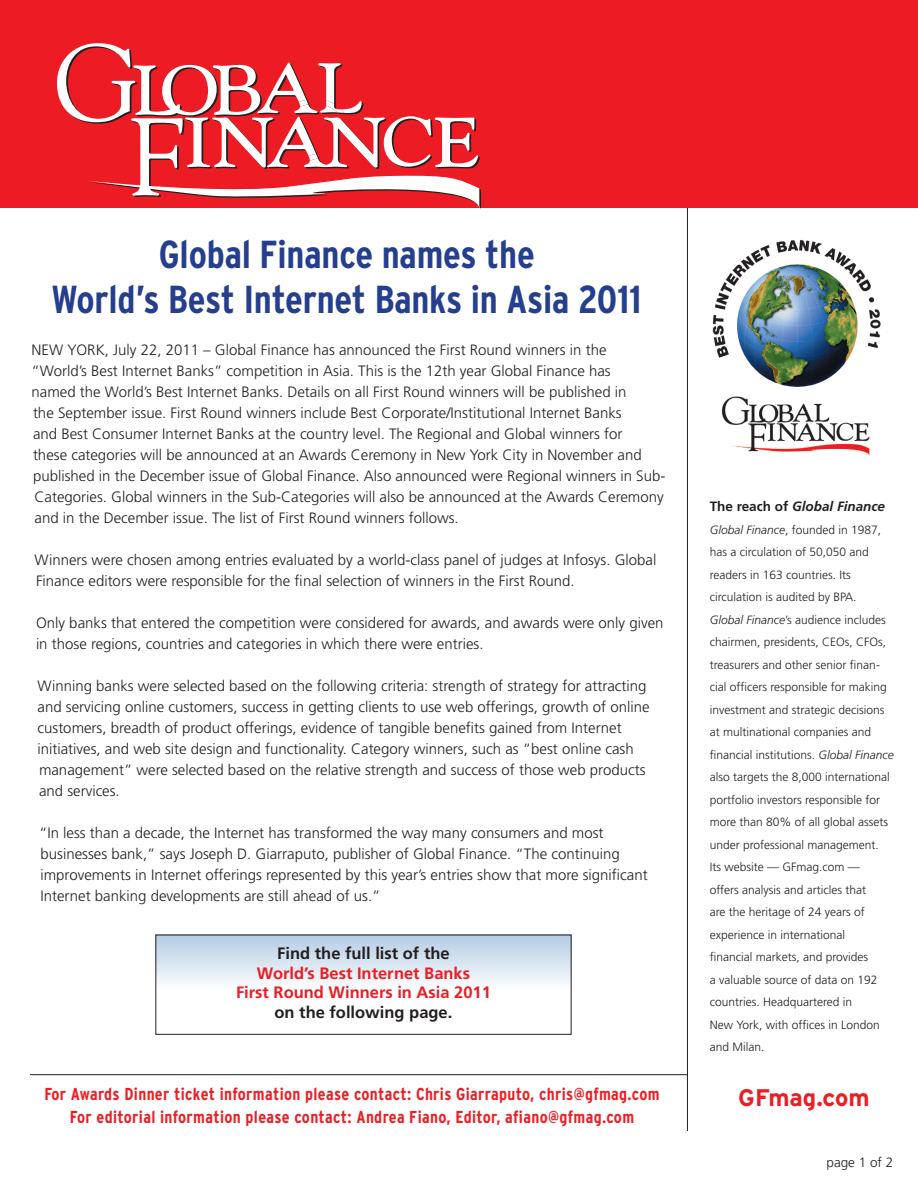
<style>
.page{position:relative;width:918px;height:1188px;background:#fff}
.page>*{position:absolute;margin:0;border:0;box-sizing:border-box;transform-origin:0 0}
.t1{font:700 condensed 39px "Interstate";letter-spacing:-.005em;color:#253f8e}
.t2{font:700 24px "Interstate";color:#ee1d23}
.t3{font:700 condensed 17.25px "Interstate";letter-spacing:.02em;color:#ee1d23}
.t4{font:700 16.5px/19.8px "Frutiger";color:#ed1c24;text-align:center}
.t5{font:700 16.5px "Frutiger";color:#231f20}
.t6{font:300 15px/21px "Frutiger";color:#231f20}
.t7{font:italic 700 13.5px "Frutiger";color:#231f20}
.t8{font:300 13.5px "Frutiger";color:#231f20}
.t9{font:300 12px/22.5px "Frutiger";color:#231f20}
.s1{color:#231f20}
.s2{font-style:normal}
.s3{font-style:italic}
</style>
<div class="page">
<div style="left:0;top:0;width:918px;height:208px;background:#ed1c24"></div>
<hr style="left:687px;top:208px;width:1px;height:923px;background:#231f20">
<hr style="left:30px;top:1074px;width:657px;height:1px;background:#231f20">
<div style="left:155px;top:935px;width:417px;height:56px;background:linear-gradient(to bottom,#b4cce4,#fdfefe)"></div>
<svg style="left:57px;top:43px;width:424px;height:166px"></svg>
<div style="left:155px;top:935px;width:417px;height:100px;border:1px solid #231f20"></div>
<img style="left:712px;top:239px;width:169px;height:217px">
<p class="t1" style="left:159px;top:233px;width:377px">Global Finance names the</p>
<p class="t1" style="left:52px;top:278px;width:591px">World’s Best Internet Banks in Asia 2011</p>
<p class="t6" style="left:32px;top:339px;width:635px">NEW YORK, July 22, 2011 – Global Finance has announced the First Round winners in the “World’s Best Internet Banks” competition in Asia. This is the 12th year Global Finance has<br>named the World’s Best Internet Banks. Details on all First Round winners will be published in<br>the September issue. First Round winners include Best Corporate/Institutional Internet Banks<br>and Best Consumer Internet Banks at the country level. The Regional and Global winners for<br>these categories will be announced at an Awards Ceremony in New York City in November and published in the December issue of Global Finance. Also announced were Regional winners in Sub-Categories. Global winners in the Sub-Categories will also be announced at the Awards Ceremony and in the December issue. The list of First Round winners follows.</p>
<p class="t6" style="left:34px;top:549px;width:623px">Winners were chosen among entries evaluated by a world-class panel of judges at Infosys. Global<br>Finance editors were responsible for the final selection of winners in the First Round.</p>
<p class="t6" style="left:36px;top:612px;width:629px">Only banks that entered the competition were considered for awards, and awards were only given in those regions, countries and categories in which there were entries.</p>
<p class="t6" style="left:38px;top:675px;width:614px">Winning banks were selected based on the following criteria: strength of strategy for attracting and servicing online customers, success in getting clients to use web offerings, growth of online customers, breadth of product offerings, evidence of tangible benefits gained from Internet initiatives, and web site design and functionality. Category winners, such as “best online cash management” were selected based on the relative strength and success of those web products and services.</p>
<p class="t6" style="left:39px;top:822px;width:610px">“In less than a decade, the Internet has transformed the way many consumers and most businesses bank,” says Joseph D. Giarraputo, publisher of Global Finance. “The continuing improvements in Internet offerings represented by this year’s entries show that more significant Internet banking developments are still ahead of us.”</p>
<p class="t5" style="left:277px;top:943px;width:174px">Find the full list of the</p>
<p class="t4" style="left:257px;top:963px;width:215px">World’s Best Internet Banks</p>
<p class="t4" style="left:236px;top:983px;width:256px">First Round Winners in Asia 2011 <span class="s1">on the following page.</span></p>
<p class="t7" style="left:710px;top:498px;width:177px"><span class="s2">The reach of</span> Global Finance</p>
<p class="t9" style="left:710px;top:518px;width:186px"><span class="s3">Global Finance</span>, founded in 1987, has a circulation of 50,050 and readers in 163 countries. Its circulation is audited by BPA.<br><span class="s3">Global Finance</span>’s audience includes chairmen, presidents, CEOs, CFOs, treasurers and other senior finan&shy;cial officers responsible for making investment and strategic decisions at multinational companies and financial institutions. <span class="s3">Global Finance </span>also targets the 8,000 international portfolio investors responsible for more than 80% of all global assets under professional management.<br>Its website –– GFmag.com ––</p>
<p class="t9" style="left:710px;top:878px;width:172px">offers analysis and articles that are the heritage of 24 years of experience in international financial markets, and provides<br>a valuable source of data on 192 countries. Headquartered in<br>New York, with offices in London and Milan.</p>
<p class="t3" style="left:44px;top:1085px;width:617px">For Awards Dinner ticket information please contact: Chris Giarraputo, chris@gfmag.com</p>
<p class="t2" style="left:738px;top:1084px;width:133px">GFmag.com</p>
<p class="t3" style="left:70px;top:1107px;width:566px">For editorial information please contact: Andrea Fiano, Editor, afiano@gfmag.com</p>
<p class="t8" style="left:826px;top:1154px;width:68px">page 1 of 2</p>
</div>
